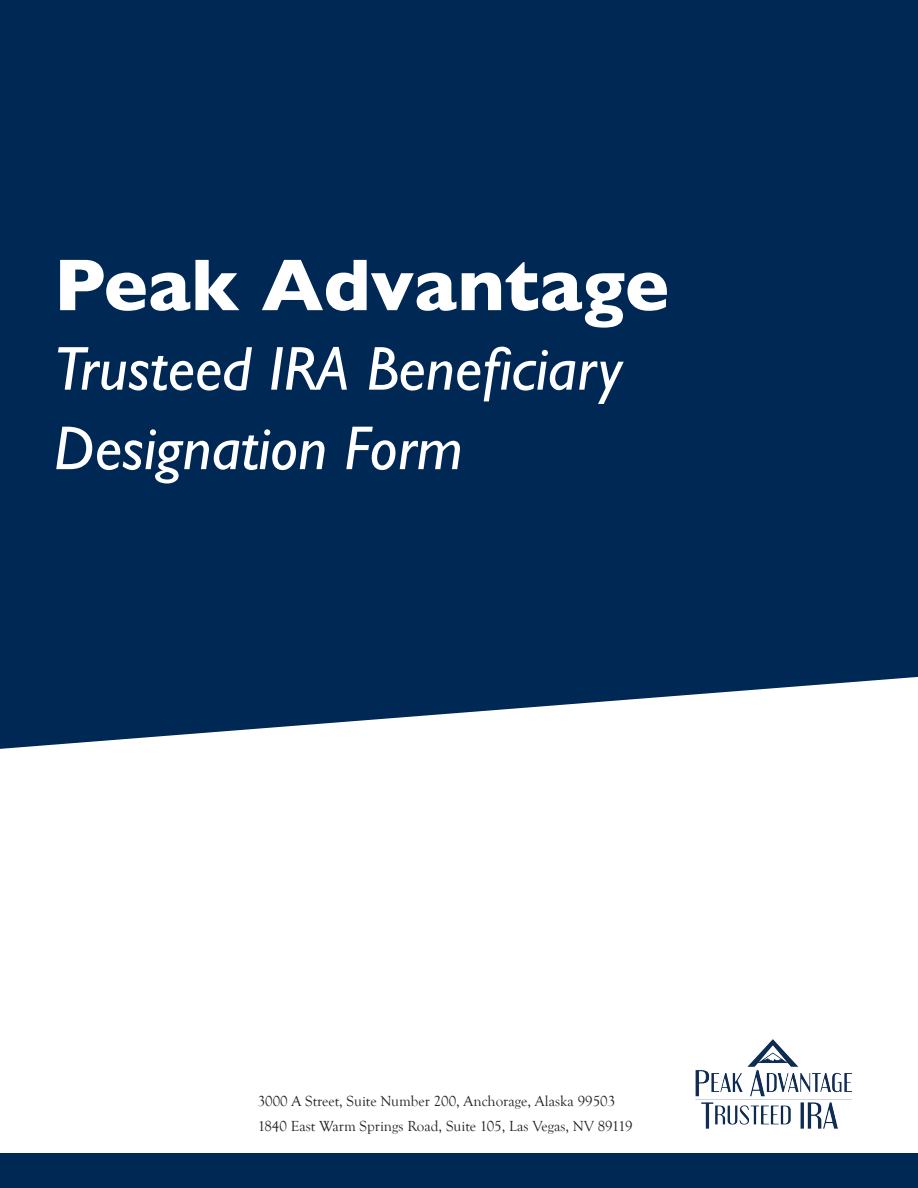
<style>
.page{position:relative;width:918px;height:1188px;background:#fff}
.page>*{position:absolute;margin:0;border:0;box-sizing:border-box;transform-origin:0 0}
.t1{font:700 74.25px "Gill Sans";color:#fff}
.t2{font:italic 62.25px/79.5px "Gill Sans";color:#fff}
.t3{font:15px/24.6px "Goudy Old Style T";color:#231f20}
</style>
<div class="page">
<div style="left:0;top:0;width:918px;height:749px;background:#002855"></div>
<img style="left:695px;top:1039px;width:158px;height:90px">
<div style="left:0;top:1154px;width:918px;height:34px;background:#002855"></div>
<p class="t1" style="left:54px;top:226px;width:617px">Peak Advantage</p>
<p class="t2" style="left:54px;top:329px;width:570px">Trusteed IRA Beneficiary<br>Designation Form</p>
<p class="t3" style="left:258px;top:1089px;width:376px">3000 A Street, Suite Number 200, Anchorage, Alaska 99503<br>1840 East Warm Springs Road, Suite 105, Las Vegas, NV 89119</p>
</div>
